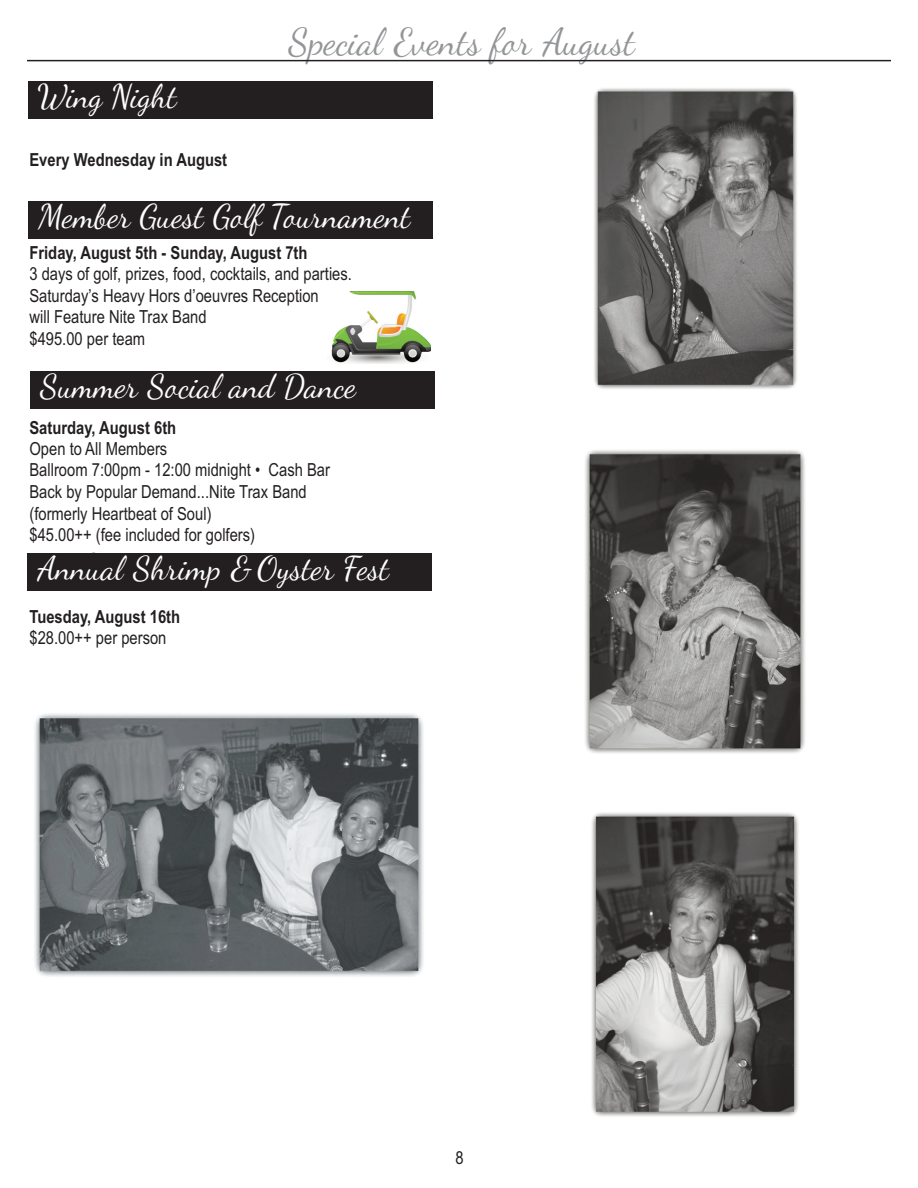
<style>
.page{position:relative;width:918px;height:1188px;background:#fff}
.page>*{position:absolute;margin:0;border:0;box-sizing:border-box;transform-origin:0 0}
.t1{font:37.5px "Dancing Script OT";color:#939598}
.t2{font:33px "Dancing Script OT";color:#fff}
.t3{font:18px/21.6px "Arial Narrow";color:#231f20}
.t4{font:700 18px "Arial Narrow";color:#231f20}
</style>
<div class="page">
<hr style="left:27px;top:60px;width:864px;height:1px;background:#231f20">
<div style="left:28px;top:81px;width:405px;height:38px;background:#231f20"></div>
<div style="left:28px;top:201px;width:405px;height:38px;background:#231f20"></div>
<div style="left:30px;top:371px;width:405px;height:38px;background:#231f20"></div>
<div style="left:27px;top:554px;width:405px;height:37px;background:#231f20"></div>
<img style="left:331px;top:291px;width:99px;height:72px">
<img style="left:594px;top:88px;width:203px;height:301px">
<img style="left:585px;top:450px;width:220px;height:303px">
<img style="left:591px;top:812px;width:208px;height:305px">
<img style="left:34px;top:713px;width:390px;height:264px">
<h2 class="t2" style="left:38px;top:76px;width:140px">Wing Night</h2>
<p class="t4" style="left:29px;top:149px;width:199px">Every Wednesday in August</p>
<h1 class="t1" style="left:289px;top:19px;width:348px">Special Events for August</h1>
<h2 class="t2" style="left:38px;top:196px;width:374px">Member Guest Golf Tournament</h2>
<p class="t4" style="left:29px;top:242px;width:280px">Friday, August 5th - Sunday, August 7th</p>
<p class="t3" style="left:29px;top:263px;width:324px">3 days of golf, prizes, food, cocktails, and parties.<br>Saturday’s Heavy Hors d’oeuvres Reception<br>will Feature Nite Trax Band<br>$495.00 per team</p>
<h2 class="t2" style="left:40px;top:366px;width:318px">Summer Social and Dance</h2>
<p class="t4" style="left:29px;top:417px;width:148px">Saturday, August 6th</p>
<p class="t3" style="left:29px;top:438px;width:302px">Open to All Members<br>Ballroom 7:00pm - 12:00 midnight • Cash Bar Back by Popular Demand...Nite Trax Band (formerly Heartbeat of Soul)<br>$45.00++ (fee included for golfers)</p>
<h2 class="t2" style="left:37px;top:549px;width:354px">Annual Shrimp &amp; Oyster Fest</h2>
<p class="t4" style="left:29px;top:606px;width:152px">Tuesday, August 16th</p>
<p class="t3" style="left:29px;top:627px;width:139px">$28.00++ per person</p>
<p class="t3" style="left:455px;top:1147px;width:10px">8</p>
</div>
